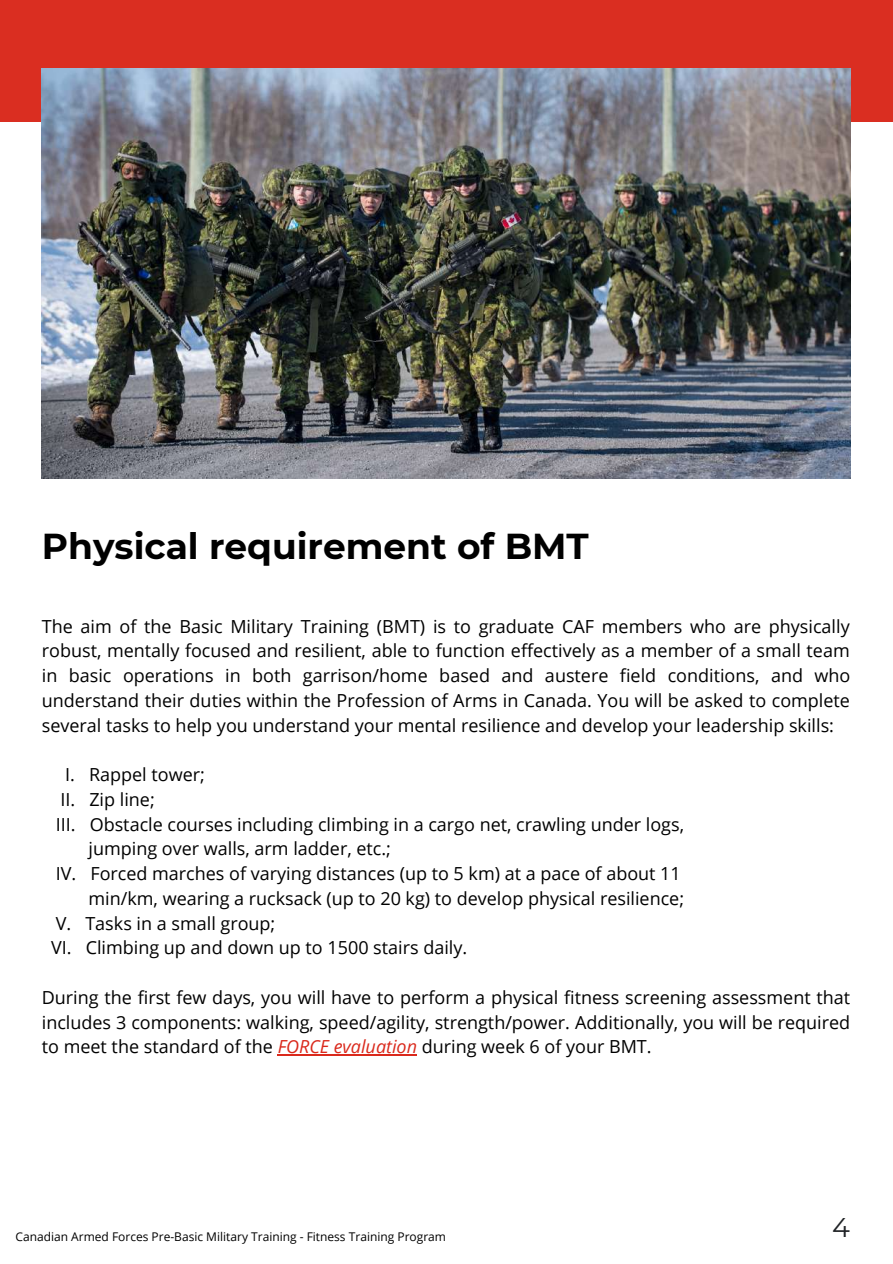
<style>
.page{position:relative;width:893px;height:1264px;background:#fff}
.page>*{position:absolute;margin:0;border:0;box-sizing:border-box;transform-origin:0 0}
.t1{font:700 36px "Montserrat";color:#000}
.t2{font:27px "Montserrat";color:#1f2225}
.t3{font:18px/24.8px "Open Sans";color:#000;text-align:justify}
.t4{font:12px "Open Sans";color:#000}
.s1{font-style:italic;color:#da291c}
</style>
<div class="page">
<div style="left:0;top:0;width:892px;height:121px;background:#da291c"></div>
<hr style="left:278px;top:1054px;width:139px;height:1px;background:#da291c">
<img style="left:42px;top:68px;width:808px;height:410px">
<h1 class="t1" style="left:42px;top:523px;width:548px">Physical requirement of BMT</h1>
<p class="t3" style="left:42px;top:613px;width:810px">The aim of the Basic Military Training (BMT) is to graduate CAF members who are physically robust, mentally focused and resilient, able to function effectively as a member of a small team in basic operations in both garrison/home based and austere field conditions, and who understand their duties within the Profession of Arms in Canada. You will be asked to complete several tasks to help you understand your mental resilience and develop your leadership skills:</p>
<p class="t3" style="left:65px;top:761px;width:141px">I. Rappel tower;</p>
<p class="t3" style="left:60px;top:786px;width:96px">II. Zip line;</p>
<p class="t3" style="left:56px;top:811px;width:629px">III. Obstacle courses including climbing in a cargo net, crawling under logs,</p>
<p class="t3" style="left:89px;top:836px;width:304px">jumping over walls, arm ladder, etc.;</p>
<p class="t3" style="left:56px;top:860px;width:626px">IV. Forced marches of varying distances (up to 5 km) at a pace of about 11</p>
<p class="t3" style="left:89px;top:885px;width:597px">min/km, wearing a rucksack (up to 20 kg) to develop physical resilience;</p>
<p class="t3" style="left:56px;top:910px;width:221px">V. Tasks in a small group;</p>
<p class="t3" style="left:51px;top:935px;width:417px">VI. Climbing up and down up to 1500 stairs daily.</p>
<p class="t3" style="left:42px;top:984px;width:809px">During the first few days, you will have to perform a physical fitness screening assessment that includes 3 components: walking, speed/agility, strength/power. Additionally, you will be required to meet the standard of the <span class="s1">FORCE evaluation</span> during week 6 of your BMT.</p>
<p class="t4" style="left:15px;top:1228px;width:432px">Canadian Armed Forces Pre-Basic Military Training - Fitness Training Program</p>
<h2 class="t2" style="left:832px;top:1210px;width:19px">4</h2>
</div>
